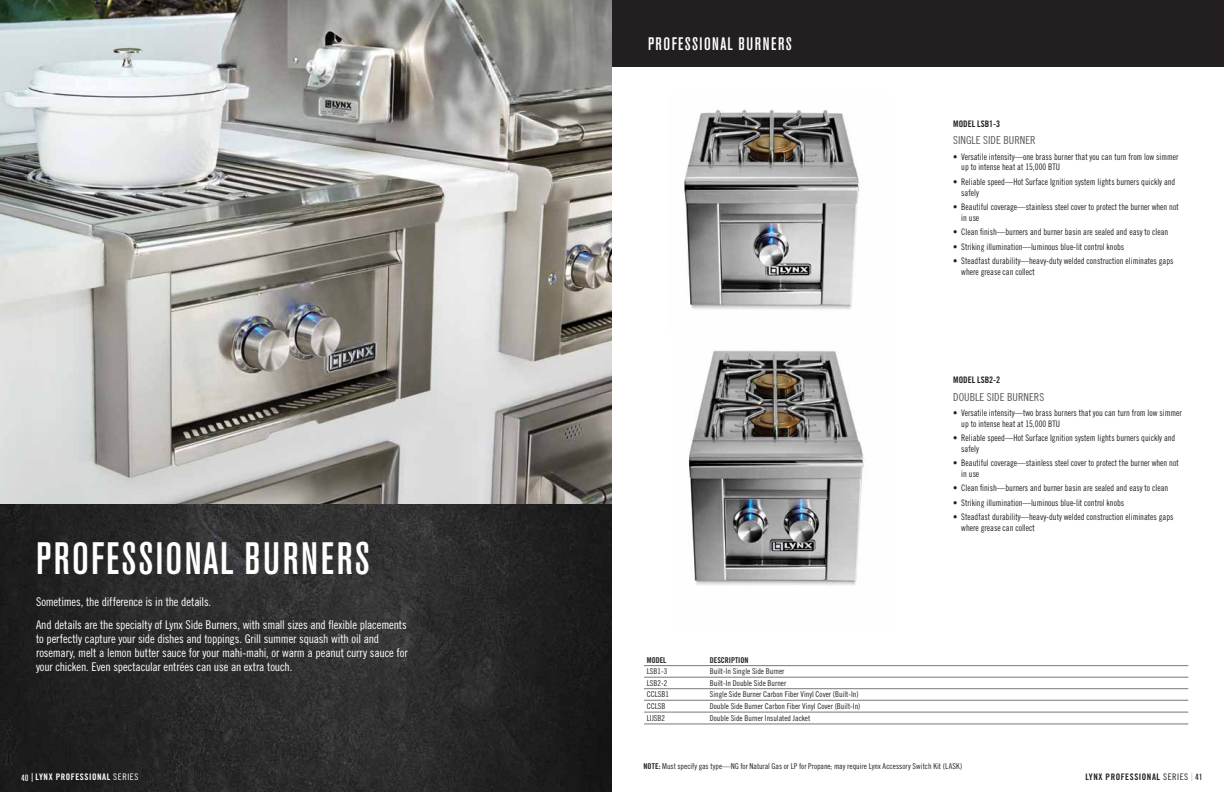
<style>
.page{position:relative;width:1224px;height:792px;background:#fff}
.page>*{position:absolute;margin:0;border:0;box-sizing:border-box;transform-origin:0 0}
.t1{font:500 condensed 45px "Akzidenz Grotesk BE";letter-spacing:.05em;color:#fff}
.t2{font:500 condensed 18px "Akzidenz Grotesk BE";letter-spacing:.08em;color:#fff}
.t3{font:12px/14px "Trade Gothic LT Std Cn 18";letter-spacing:-.015em;color:#fff}
.t4{font:11px "Trade Gothic LT Std Cn 18";color:#58595b}
.t5{font:9px/10.8px "Trade Gothic LT Std Cn 18";color:#231f20;scale:.95 1}
.t6{font:9px "Trade Gothic LT Std Bd Cn 20";letter-spacing:.06em;color:#231f20}
.t7{font:9px "Trade Gothic LT Std Bd Cn 20";letter-spacing:.06em;color:#fff}
.t8{font:9px "Trade Gothic LT Std Bd Cn 20";letter-spacing:.005em;color:#231f20}
.t9{font:8px "Trade Gothic LT Std Cn 18";color:#231f20}
.t10{font:8px "Trade Gothic LT Std Bd Cn 20";color:#231f20}
.s1{font-family:"Akzidenz Grotesk BE";font-weight:500;font-stretch:condensed}
.s2{font-family:"Trade Gothic LT Std Cn 18"}
.s3{font-family:"Trade Gothic LT Std Bd Cn 20"}
</style>
<div class="page">
<hr style="left:644px;top:665px;width:63px;height:1px;background:#77787b">
<hr style="left:707px;top:665px;width:481px;height:1px;background:#77787b">
<hr style="left:644px;top:677px;width:63px;height:1px;background:#77787b">
<hr style="left:707px;top:677px;width:481px;height:1px;background:#77787b">
<hr style="left:644px;top:688px;width:63px;height:1px;background:#77787b">
<hr style="left:707px;top:688px;width:481px;height:1px;background:#77787b">
<hr style="left:644px;top:700px;width:63px;height:1px;background:#77787b">
<hr style="left:707px;top:700px;width:481px;height:1px;background:#77787b">
<hr style="left:644px;top:712px;width:63px;height:1px;background:#77787b">
<hr style="left:707px;top:712px;width:481px;height:1px;background:#77787b">
<hr style="left:644px;top:724px;width:63px;height:1px;background:#77787b">
<hr style="left:707px;top:724px;width:481px;height:1px;background:#77787b">
<img style="left:0;top:0;width:612px;height:792px">
<img style="left:688px;top:350px;width:176px;height:236px">
<div style="left:612px;top:0;width:612px;height:66px;background:#231f20"></div>
<img style="left:684px;top:109px;width:175px;height:201px">
<h1 class="t1" style="left:36px;top:533px;width:335px">PROFESSIONAL BURNERS</h1>
<h3 class="t3" style="left:36px;top:590px;width:372px;line-height:23px">Sometimes, the difference is in the details.<br>And details are the specialty of Lynx Side Burners, with small sizes and flexible placements</h3>
<h3 class="t3" style="left:36px;top:632px;width:373px">to perfectly capture your side dishes and toppings. Grill summer squash with oil and rosemary, melt a lemon butter sauce for your mahi-mahi, or warm a peanut curry sauce for your chicken. Even spectacular entrées can use an extra touch.</h3>
<p class="t7" style="left:21px;top:772px;width:119px"><span class="s1">40</span> LYNX PROFESSIONAL <span class="s2">SERIES</span></p>
<h2 class="t2" style="left:648px;top:33px;width:145px">PROFESSIONAL BURNERS</h2>
<p class="t10" style="left:647px;top:655px;width:21px">MODEL</p>
<p class="t10" style="left:710px;top:655px;width:40px">DESCRIPTION</p>
<p class="t9" style="left:647px;top:667px;width:22px">LSB1-3</p>
<p class="t9" style="left:710px;top:667px;width:76px">Built-In Single Side Burner</p>
<p class="t9" style="left:647px;top:678px;width:22px">LSB2-2</p>
<p class="t9" style="left:710px;top:678px;width:78px">Built-In Double Side Burner</p>
<p class="t9" style="left:647px;top:690px;width:24px">CCLSB1</p>
<p class="t9" style="left:710px;top:690px;width:150px">Single Side Burner Carbon Fiber Vinyl Cover (Built-In)</p>
<p class="t9" style="left:647px;top:701px;width:20px">CCLSB</p>
<p class="t9" style="left:710px;top:701px;width:152px">Double Side Burner Carbon Fiber Vinyl Cover (Built-In)</p>
<p class="t9" style="left:647px;top:713px;width:20px">LIJSB2</p>
<p class="t9" style="left:710px;top:713px;width:102px">Double Side Burner Insulated Jacket</p>
<p class="t8" style="left:953px;top:118px;width:48px">MODEL LSB1-3</p>
<p class="t4" style="left:953px;top:134px;width:84px">SINGLE SIDE BURNER</p>
<p class="t5" style="left:961px;top:151px;width:230px;text-indent:-8px">• Versatile intensity—one brass burner that you can turn from low simmer up to intense heat at 15,000 BTU</p>
<p class="t5" style="left:961px;top:176px;width:227px;text-indent:-8px">• Reliable speed—Hot Surface Ignition system lights burners quickly and safely</p>
<p class="t5" style="left:961px;top:201px;width:230px;text-indent:-8px">• Beautiful coverage—stainless steel cover to protect the burner when not in use</p>
<p class="t5" style="left:953px;top:226px;width:228px">• Clean finish—burners and burner basin are sealed and easy to clean</p>
<p class="t5" style="left:953px;top:241px;width:181px">• Striking illumination—luminous blue-lit control knobs</p>
<p class="t5" style="left:961px;top:255px;width:225px;text-indent:-8px">• Steadfast durability—heavy-duty welded construction eliminates gaps where grease can collect</p>
<p class="t8" style="left:953px;top:374px;width:48px">MODEL LSB2-2</p>
<p class="t4" style="left:953px;top:390px;width:93px">DOUBLE SIDE BURNERS</p>
<p class="t5" style="left:961px;top:407px;width:234px;text-indent:-8px">• Versatile intensity—two brass burners that you can turn from low simmer up to intense heat at 15,000 BTU</p>
<p class="t5" style="left:961px;top:432px;width:227px;text-indent:-8px">• Reliable speed—Hot Surface Ignition system lights burners quickly and safely</p>
<p class="t5" style="left:961px;top:458px;width:230px;text-indent:-8px">• Beautiful coverage—stainless steel cover to protect the burner when not in use</p>
<p class="t5" style="left:953px;top:483px;width:228px">• Clean finish—burners and burner basin are sealed and easy to clean</p>
<p class="t5" style="left:953px;top:497px;width:181px">• Striking illumination—luminous blue-lit control knobs</p>
<p class="t5" style="left:961px;top:512px;width:225px;text-indent:-8px">• Steadfast durability—heavy-duty welded construction eliminates gaps where grease can collect</p>
<p class="t9" style="left:644px;top:762px;width:320px"><span class="s3">NOTE:</span> Must specify gas type—NG for Natural Gas or LP for Propane; may require Lynx Accessory Switch Kit (LASK)</p>
<p class="t6" style="left:1085px;top:771px;width:118px">LYNX PROFESSIONAL <span class="s2">SERIES</span> <span class="s1">41</span></p>
</div>
